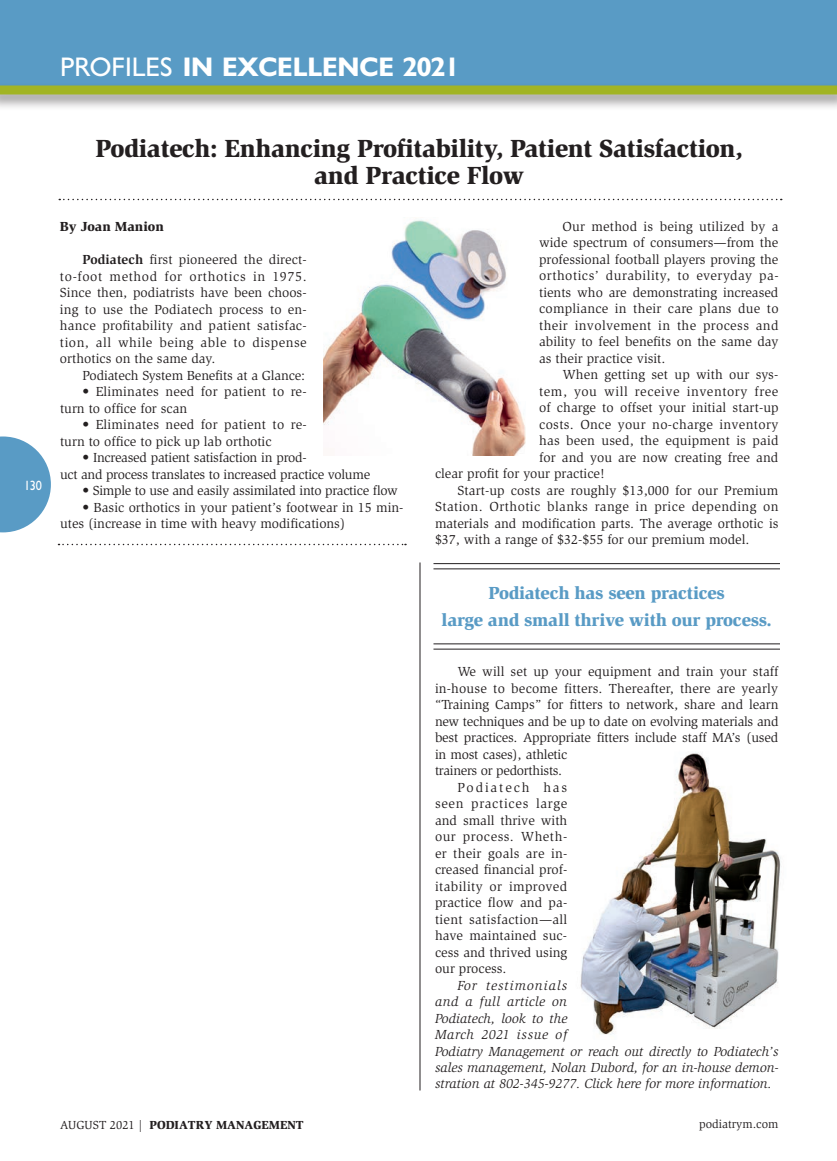
<style>
.page{position:relative;width:837px;height:1161px;background:#fff}
.page>*{position:absolute;margin:0;border:0;box-sizing:border-box;transform-origin:0 0}
.t1{font:700 27px "Humanist 521 BT";color:#fff}
.t2{font:900 25.5px/27px "Slimbach";letter-spacing:-.015em;color:#231f20;text-align:center}
.t3{font:900 18px/27px "Slimbach";letter-spacing:-.015em;color:#599bc5;text-align:center}
.t4{font:13.5px/16.5px "Slimbach";color:#231f20}
.t5{font:13.5px/16.5px "Slimbach";letter-spacing:-.02em;color:#231f20}
.t6{font:italic 13.5px/16.5px "Slimbach";color:#231f20}
.t7{font:13.5px "Slimbach";letter-spacing:.03em;color:#231f20}
.t8{font:13.5px "Slimbach";letter-spacing:.02em;color:#231f20}
.t9{font:13.5px "Slimbach";letter-spacing:.025em;color:#231f20}
.t10{font:13.5px "Slimbach";letter-spacing:.04em;color:#231f20}
.t11{font:13.5px "Slimbach";letter-spacing:.05em;color:#231f20}
.t12{font:13.5px "Slimbach";letter-spacing:.035em;color:#231f20}
.t13{font:13.5px "Slimbach";letter-spacing:.135em;color:#231f20}
.t14{font:900 13.5px "Slimbach";color:#231f20}
.t15{font:13.5px "Humanist 521 BT";color:#fff;scale:.9 1}
.t16{font:900 12px "Slimbach";color:#231f20}
.t17{font:12px "Slimbach";color:#231f20}
.s1{font-weight:400}
.s2{font-weight:700}
</style>
<div class="page">
<svg style="left:0;top:436px;width:51px;height:96px"></svg>
<svg style="left:58px;top:544px;width:348px;height:1px"></svg>
<hr style="left:420px;top:562px;width:1px;height:528px;background:#231f20">
<div style="left:0;top:0;width:837px;height:88px;background:#599bc5"></div>
<div style="left:0;top:82px;width:837px;height:29px;background:#231f20;opacity:.5"></div>
<div style="left:0;top:86px;width:837px;height:8px;background:#a1b424"></div>
<svg style="left:59px;top:199px;width:723px;height:1px"></svg>
<img style="left:580px;top:752px;width:201px;height:283px">
<img style="left:323px;top:219px;width:203px;height:236px">
<hr style="left:434px;top:563px;width:346px;height:1px;background:#231f20">
<hr style="left:434px;top:568px;width:346px;height:1px;background:#231f20">
<hr style="left:434px;top:644px;width:346px;height:1px;background:#231f20">
<hr style="left:434px;top:649px;width:346px;height:1px;background:#231f20">
<h1 class="t1" style="left:60px;top:50px;width:401px"><span class="s1">PROFILES</span> IN EXCELLENCE 2021</h1>
<p class="t15" style="left:24px;top:477px;width:21px">130</p>
<h2 class="t2" style="left:96px;top:134px;width:649px">Podiatech: Enhancing Profitability, Patient Satisfaction, and Practice Flow</h2>
<p class="t14" style="left:60px;top:218px;width:105px">By Joan Manion</p>
<p class="t4" style="left:60px;top:251px;width:248px;text-align:justify;text-indent:23px"><span class="s2">Podiatech</span> first pioneered the direct&shy;to-foot method for orthotics in 1975.<br>Since then, podiatrists have been choos&shy;ing to use the Podiatech process to en&shy;hance profitability and patient satisfac&shy;tion, all while being able to dispense orthotics on the same day.</p>
<p class="t4" style="left:83px;top:367px;width:224px">Podiatech System Benefits at a Glance:</p>
<p class="t4" style="left:60px;top:383px;width:248px;text-indent:22px">• Eliminates need for patient to re&shy;turn to office for scan</p>
<p class="t4" style="left:60px;top:416px;width:248px;text-indent:22px">• Eliminates need for patient to re&shy;turn to office to pick up lab orthotic</p>
<p class="t5" style="left:60px;top:449px;width:312px;text-indent:22px">• Increased patient satisfaction in prod-<br>uct and process translates to increased practice volume</p>
<p class="t5" style="left:83px;top:482px;width:317px">• Simple to use and easily assimilated into practice flow</p>
<p class="t4" style="left:60px;top:499px;width:345px;text-indent:23px">• Basic orthotics in your patient’s footwear in 15 min&shy;utes (increase in time with heavy modifications)</p>
<p class="t4" style="left:539px;top:218px;width:241px;text-align:justify;text-indent:23px">Our method is being utilized by a wide spectrum of consumers—from the professional football players proving the orthotics’ durability, to everyday pa&shy;tients who are demonstrating increased compliance in their care plans due to their involvement in the process and ability to feel benefits on the same day as their practice visit.</p>
<p class="t4" style="left:562px;top:366px;width:217px">When getting set up with our sys-</p>
<p class="t10" style="left:539px;top:383px;width:241px">tem, you will receive inventory free</p>
<p class="t4" style="left:539px;top:399px;width:241px">of charge to offset your initial start-up</p>
<p class="t9" style="left:539px;top:416px;width:241px">costs. Once your no-charge inventory</p>
<p class="t4" style="left:539px;top:432px;width:241px">has been used, the equipment is paid</p>
<p class="t4" style="left:539px;top:449px;width:241px">for and you are now creating free and</p>
<p class="t4" style="left:435px;top:465px;width:171px">clear profit for your practice!</p>
<p class="t4" style="left:458px;top:482px;width:322px">Start-up costs are roughly $13,000 for our Premium</p>
<p class="t7" style="left:435px;top:499px;width:345px">Station. Orthotic blanks range in price depending on</p>
<p class="t4" style="left:435px;top:515px;width:345px">materials and modification parts. The average orthotic is</p>
<p class="t4" style="left:435px;top:531px;width:316px">$37, with a range of $32-$55 for our premium model.</p>
<h3 class="t3" style="left:442px;top:579px;width:332px">Podiatech has seen practices<br>large and small thrive with our process.</h3>
<p class="t4" style="left:458px;top:663px;width:322px">We will set up your equipment and train your staff</p>
<p class="t4" style="left:435px;top:680px;width:345px">in-house to become fitters. Thereafter, there are yearly</p>
<p class="t4" style="left:435px;top:696px;width:345px">“Training Camps” for fitters to network, share and learn</p>
<p class="t5" style="left:435px;top:713px;width:345px">new techniques and be up to date on evolving materials and</p>
<p class="t4" style="left:435px;top:729px;width:345px">best practices. Appropriate fitters include staff MA’s (used</p>
<p class="t5" style="left:435px;top:746px;width:134px">in most cases), athletic</p>
<p class="t5" style="left:435px;top:762px;width:129px">trainers or pedorthists.</p>
<p class="t13" style="left:458px;top:779px;width:111px">Podiatech has</p>
<p class="t11" style="left:435px;top:796px;width:134px">seen practices large</p>
<p class="t4" style="left:435px;top:812px;width:134px">and small thrive with</p>
<p class="t12" style="left:435px;top:829px;width:134px">our process. Wheth-</p>
<p class="t8" style="left:435px;top:845px;width:134px">er their goals are in-</p>
<p class="t4" style="left:435px;top:861px;width:134px">creased financial prof-</p>
<p class="t7" style="left:435px;top:878px;width:134px">itability or improved</p>
<p class="t4" style="left:435px;top:894px;width:134px">practice flow and pa-</p>
<p class="t8" style="left:435px;top:911px;width:134px">tient satisfaction—all</p>
<p class="t4" style="left:435px;top:927px;width:134px">have maintained suc-</p>
<p class="t4" style="left:435px;top:944px;width:134px">cess and thrived using</p>
<p class="t4" style="left:435px;top:960px;width:73px">our process.</p>
<p class="t6" style="left:435px;top:977px;width:345px;text-indent:23px">For testimonials<br>and a full article on<br>Podiatech, look to the<br>March 2021 issue of<br>Podiatry Management or reach out directly to Podiatech’s sales management, Nolan Dubord, for an in-house demon&shy;stration at 802-345-9277. Click here for more information.</p>
<p class="t16" style="left:60px;top:1117px;width:245px"><span class="s1">AUGUST 2021 |</span> PODIATRY MANAGEMENT</p>
<p class="t17" style="left:699px;top:1117px;width:81px">podiatrym.com</p>
</div>
